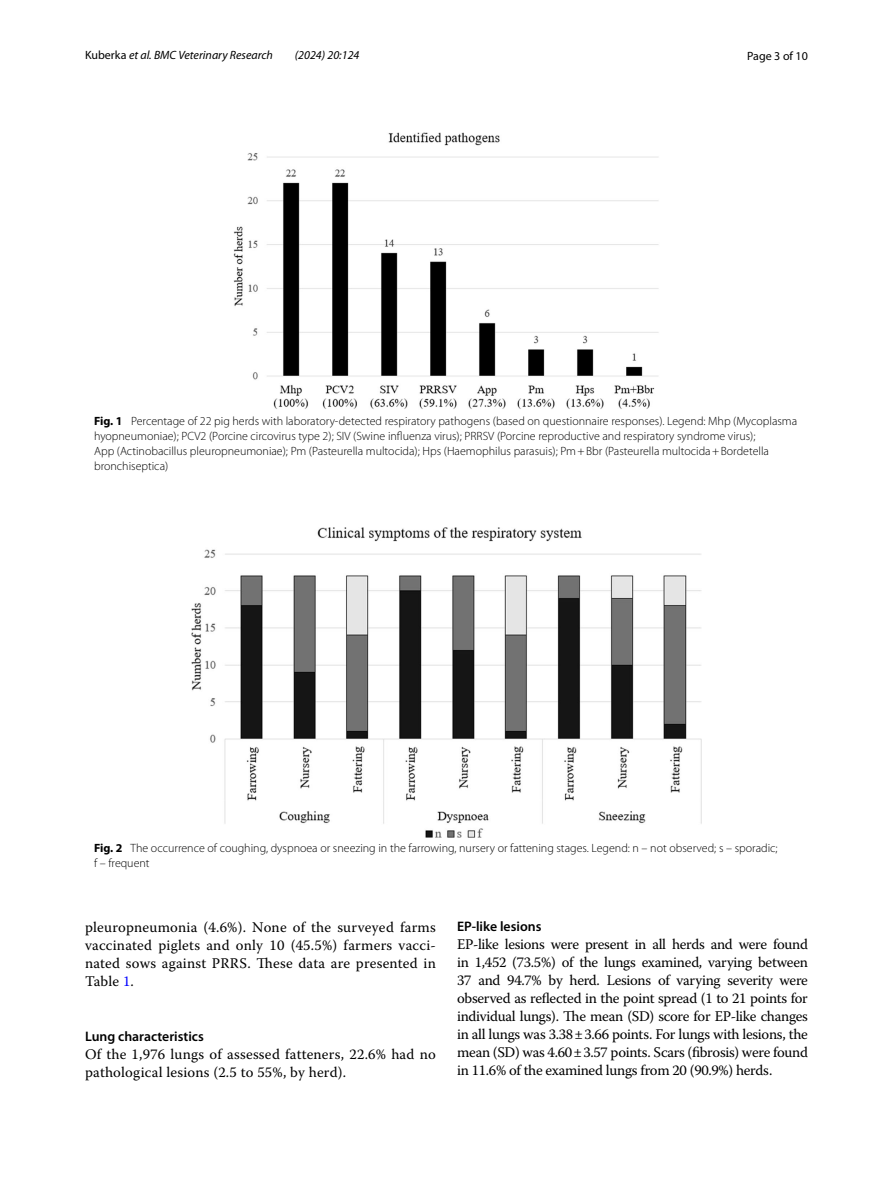
<style>
.page{position:relative;width:893px;height:1187px;background:#fff}
.page>*{position:absolute;margin:0;border:0;box-sizing:border-box;transform-origin:0 0}
.t1{font:14.7px/18px "Warnock Pro";letter-spacing:.015em;color:#000;text-align:justify}
.t2{font:600 13.8px "Myriad Pro";color:#000}
.t3{font:300 12px/15px "Myriad Pro";color:#000}
.t4{font:italic 12px "Myriad Pro";color:#000}
.t5{font:12px "Myriad Pro";color:#000}
.s1{font-style:normal}
.s2{font-weight:700}
.s3{color:#00f}
</style>
<div class="page">
<img style="left:234px;top:133px;width:425px;height:276px">
<img style="left:191px;top:527px;width:511px;height:310px">
<p class="t4" style="left:85px;top:48px;width:189px"><span class="s1">Kuberka</span> et al. BMC Veterinary Research</p>
<p class="t4" style="left:295px;top:48px;width:66px">(2024) 20:124</p>
<p class="t5" style="left:747px;top:48px;width:62px">Page 3 of 10</p>
<p class="t3" style="left:94px;top:413px;width:705px"><span class="s2">Fig. 1</span> Percentage of 22 pig herds with laboratory-detected respiratory pathogens (based on questionnaire responses). Legend: Mhp (Mycoplasma hyopneumoniae); PCV2 (Porcine circovirus type 2); SIV (Swine influenza virus); PRRSV (Porcine reproductive and respiratory syndrome virus);<br>App (Actinobacillus pleuropneumoniae); Pm (Pasteurella multocida); Hps (Haemophilus parasuis); Pm+Bbr (Pasteurella multocida+Bordetella bronchiseptica)</p>
<p class="t3" style="left:94px;top:840px;width:685px"><span class="s2">Fig. 2</span> The occurrence of coughing, dyspnoea or sneezing in the farrowing, nursery or fattening stages. Legend: n – not observed; s – sporadic; f – frequent</p>
<p class="t1" style="left:85px;top:917px;width:352px">pleuropneumonia (4.6%). None of the surveyed farms vaccinated piglets and only 10 (45.5%) farmers vacci&shy;nated sows against PRRS. These data are presented in Table <span class="s3">1</span>.</p>
<p class="t2" style="left:85px;top:1027px;width:120px">Lung characteristics</p>
<p class="t1" style="left:85px;top:1044px;width:352px">Of the 1,976 lungs of assessed fatteners, 22.6% had no pathological lesions (2.5 to 55%, by herd).</p>
<p class="t2" style="left:457px;top:917px;width:86px">EP‑like lesions</p>
<p class="t1" style="left:457px;top:935px;width:352px">EP-like lesions were present in all herds and were found in 1,452 (73.5%) of the lungs examined, varying between 37 and 94.7% by herd. Lesions of varying severity were observed as reflected in the point spread (1 to 21 points for individual lungs). The mean (SD) score for EP-like changes in all lungs was 3.38±3.66 points. For lungs with lesions, the mean (SD) was 4.60±3.57 points. Scars (fibrosis) were found in 11.6% of the examined lungs from 20 (90.9%) herds.</p>
</div>
